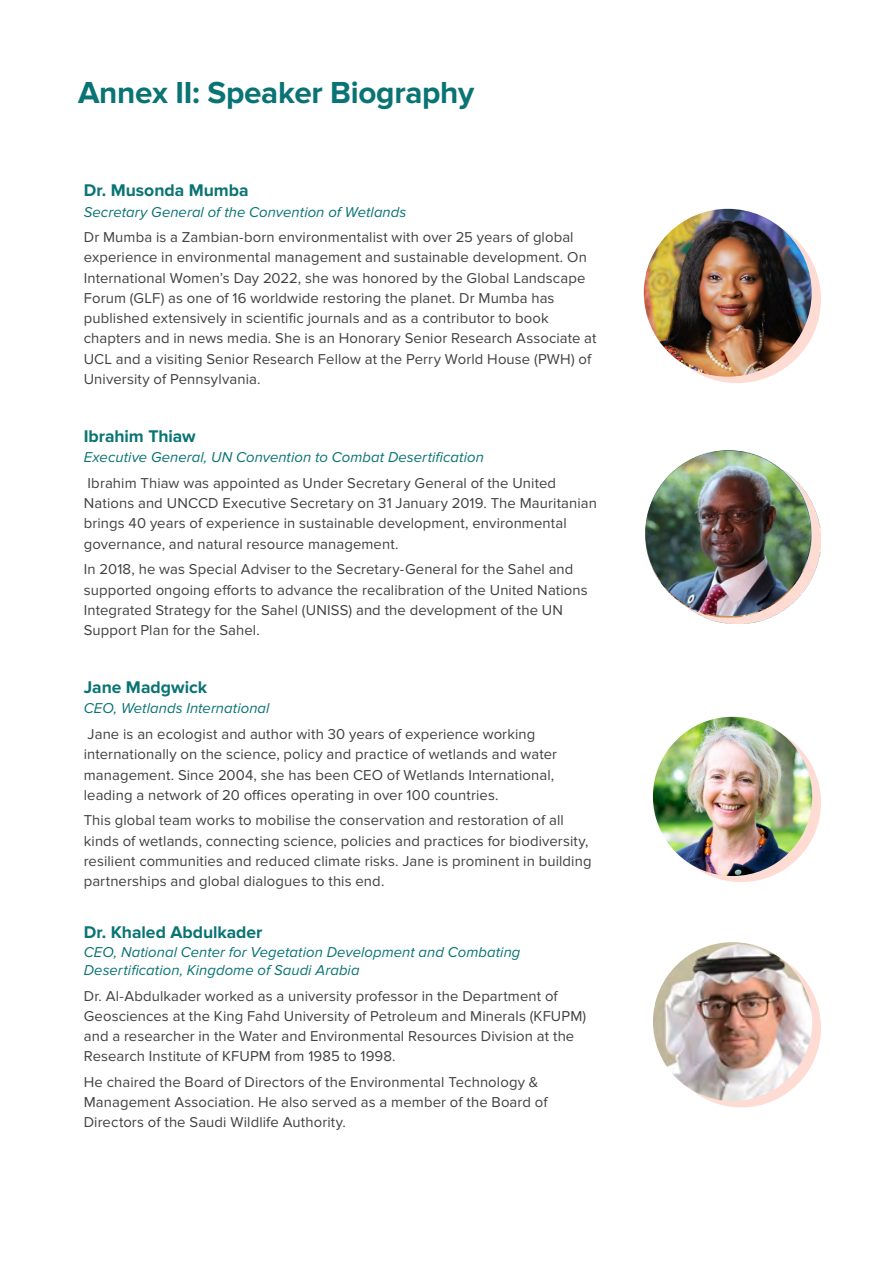
<style>
.page{position:relative;width:893px;height:1263px;background:#fff}
.page>*{position:absolute;margin:0;border:0;box-sizing:border-box;transform-origin:0 0}
.t1{font:700 31.5px "Proxima Nova";letter-spacing:-.01em;color:#0a7374}
.t2{font:700 17.55px "Proxima Nova";color:#0a7374}
.t3{font:14.85px/20.2px "Proxima Nova";letter-spacing:.005em;color:#414042}
.t4{font:italic 14.85px/17.9px "Proxima Nova";letter-spacing:.005em;color:#0a7374}
</style>
<div class="page">
<img style="left:646px;top:451px;width:175px;height:172px">
<img style="left:645px;top:451px;width:166px;height:165px;border-radius:83px">
<div style="left:653px;top:215px;width:168px;height:168px;background:#fedcd3;border-radius:50%"></div>
<img style="left:644px;top:209px;width:168px;height:168px;border-radius:84px">
<div style="left:662px;top:723px;width:159px;height:159px;background:#fedcd3;border-radius:50%"></div>
<img style="left:653px;top:717px;width:159px;height:159px;border-radius:80px">
<div style="left:662px;top:948px;width:159px;height:159px;background:#fedcd3;border-radius:50%"></div>
<img style="left:653px;top:942px;width:159px;height:159px;border-radius:80px">
<h1 class="t1" style="left:78px;top:74px;width:398px">Annex II: Speaker Biography</h1>
<p class="t2" style="left:84px;top:180px;width:166px">Dr. Musonda Mumba</p>
<p class="t4" style="left:84px;top:203px;width:324px">Secretary General of the Convention of Wetlands</p>
<p class="t3" style="left:84px;top:227px;width:514px">Dr Mumba is a Zambian-born environmentalist with over 25 years of global experience in environmental management and sustainable development. On International Women’s Day 2022, she was honored by the Global Landscape Forum (GLF) as one of 16 worldwide restoring the planet. Dr Mumba has published extensively in scientific journals and as a contributor to book chapters and in news media. She is an Honorary Senior Research Associate at UCL and a visiting Senior Research Fellow at the Perry World House (PWH) of University of Pennsylvania.</p>
<p class="t2" style="left:84px;top:426px;width:114px">Ibrahim Thiaw</p>
<p class="t4" style="left:84px;top:449px;width:402px">Executive General, UN Convention to Combat Desertification</p>
<p class="t3" style="left:84px;top:473px;width:515px">Ibrahim Thiaw was appointed as Under Secretary General of the United Nations and UNCCD Executive Secretary on 31 January 2019. The Mauritanian brings 40 years of experience in sustainable development, environmental governance, and natural resource management.</p>
<p class="t3" style="left:84px;top:559px;width:505px">In 2018, he was Special Adviser to the Secretary-General for the Sahel and supported ongoing efforts to advance the recalibration of the United Nations Integrated Strategy for the Sahel (UNISS) and the development of the UN Support Plan for the Sahel.</p>
<p class="t2" style="left:84px;top:677px;width:125px">Jane Madgwick</p>
<p class="t4" style="left:84px;top:700px;width:187px">CEO, Wetlands International</p>
<p class="t3" style="left:84px;top:724px;width:475px">Jane is an ecologist and author with 30 years of experience working internationally on the science, policy and practice of wetlands and water management. Since 2004, she has been CEO of Wetlands International, leading a network of 20 offices operating in over 100 countries.</p>
<p class="t3" style="left:84px;top:811px;width:509px">This global team works to mobilise the conservation and restoration of all kinds of wetlands, connecting science, policies and practices for biodiversity, resilient communities and reduced climate risks. Jane is prominent in building partnerships and global dialogues to this end.</p>
<p class="t2" style="left:84px;top:921px;width:180px">Dr. Khaled Abdulkader</p>
<p class="t4" style="left:84px;top:944px;width:438px">CEO, National Center for Vegetation Development and Combating<br>Desertification, Kingdome of Saudi Arabia</p>
<p class="t3" style="left:84px;top:986px;width:504px">Dr. Al-Abdulkader worked as a university professor in the Department of Geosciences at the King Fahd University of Petroleum and Minerals (KFUPM) and a researcher in the Water and Environmental Resources Division at the Research Institute of KFUPM from 1985 to 1998.</p>
<p class="t3" style="left:84px;top:1072px;width:465px">He chaired the Board of Directors of the Environmental Technology &amp;<br>Management Association. He also served as a member of the Board of<br>Directors of the Saudi Wildlife Authority.</p>
</div>
